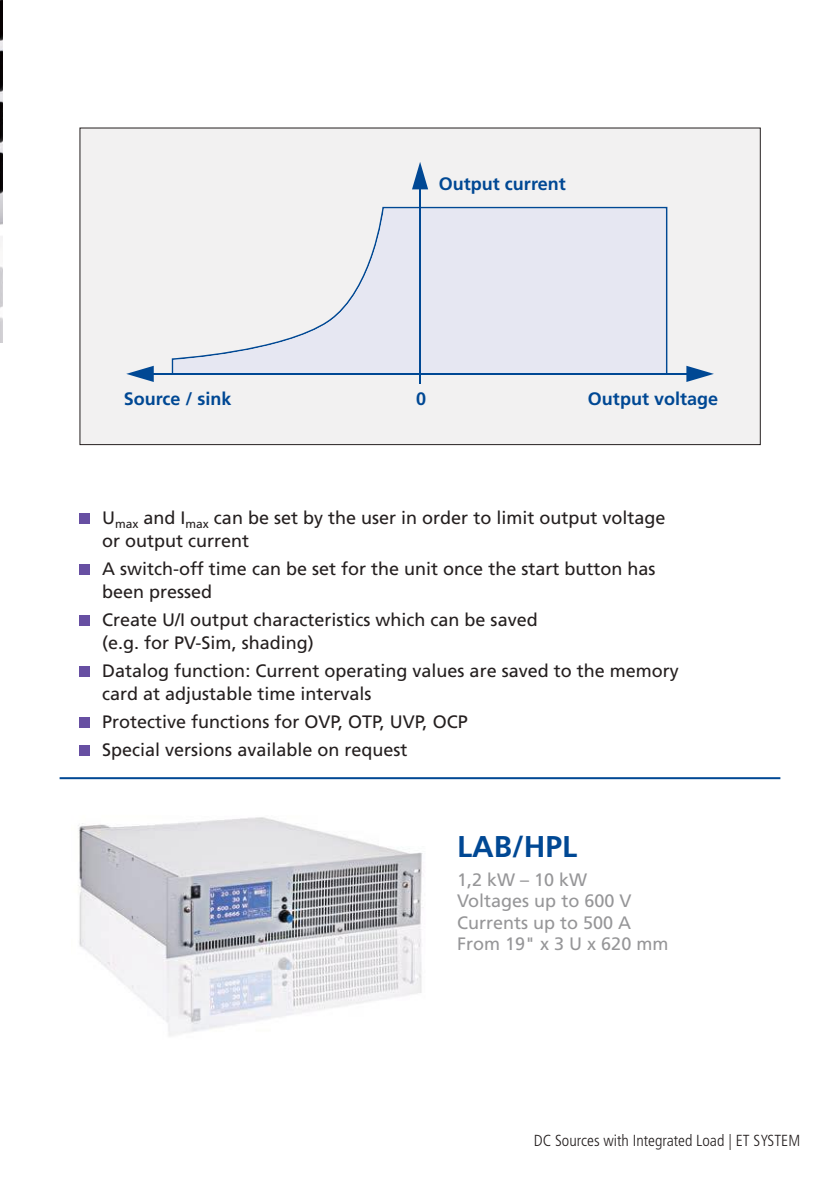
<style>
.page{position:relative;width:840px;height:1191px;background:#fff}
.page>*{position:absolute;margin:0;border:0;box-sizing:border-box;transform-origin:0 0}
.t1{font:700 30px "Frutiger";color:#004894}
.t2{font:18px/23px "Frutiger";color:#241f1f}
.t3{font:18px/21.6px "Frutiger";color:#969698}
.t4{font:700 18px "Frutiger";color:#004894}
.t5{font:300 condensed 16px "Frutiger";color:#241f1f}
</style>
<div class="page">
<img style="left:0;top:0;width:3px;height:342px">
<img style="left:78px;top:817px;width:345px;height:219px">
<div style="left:79px;top:513px;width:11px;height:11px;background:#674fa2"></div>
<div style="left:79px;top:564px;width:11px;height:11px;background:#674fa2"></div>
<div style="left:79px;top:615px;width:11px;height:11px;background:#674fa2"></div>
<div style="left:79px;top:666px;width:11px;height:11px;background:#674fa2"></div>
<div style="left:79px;top:717px;width:11px;height:11px;background:#674fa2"></div>
<div style="left:79px;top:745px;width:11px;height:11px;background:#674fa2"></div>
<hr style="left:60px;top:777px;width:720px;height:2px;background:#004894">
<div style="left:80px;top:128px;width:679px;height:316px;background:#f2f1f1"></div>
<svg style="left:173px;top:208px;width:492px;height:165px;fill:#e6e7f2"></svg>
<hr style="left:138px;top:373px;width:555px;height:2px;background:#004894">
<svg style="left:686px;top:366px;width:27px;height:16px"></svg>
<svg style="left:126px;top:366px;width:28px;height:16px"></svg>
<hr style="left:419px;top:174px;width:1px;height:210px;background:#004894">
<svg style="left:412px;top:162px;width:16px;height:27px"></svg>
<p class="t4" style="left:438px;top:176px;width:128px">Output current</p>
<p class="t4" style="left:124px;top:391px;width:109px">Source / sink</p>
<p class="t4" style="left:416px;top:391px;width:12px">0</p>
<p class="t4" style="left:587px;top:391px;width:132px">Output voltage</p>
<p class="t2" style="left:102px;top:508px;width:564px">U<sub>max</sub> and I<sub>max</sub> can be set by the user in order to limit output voltage or output current</p>
<p class="t2" style="left:102px;top:559px;width:554px">A switch-off time can be set for the unit once the start button has been pressed</p>
<p class="t2" style="left:102px;top:610px;width:437px">Create U/I output characteristics which can be saved (e.g. for PV-Sim, shading)</p>
<p class="t2" style="left:102px;top:661px;width:578px">Datalog function: Current operating values are saved to the memory card at adjustable time intervals</p>
<p class="t2" style="left:102px;top:709px;width:367px;line-height:28px">Protective functions for OVP, OTP, UVP, OCP<br>Special versions available on request</p>
<h1 class="t1" style="left:457px;top:834px;width:121px">LAB/HPL</h1>
<p class="t3" style="left:457px;top:870px;width:213px">1,2 kW – 10 kW<br>Voltages up to 600 V<br>Currents up to 500 A<br>From 19" x 3 U x 620 mm</p>
<p class="t5" style="left:533px;top:1134px;width:268px">DC Sources with Integrated Load | ET SYSTEM</p>
</div>
